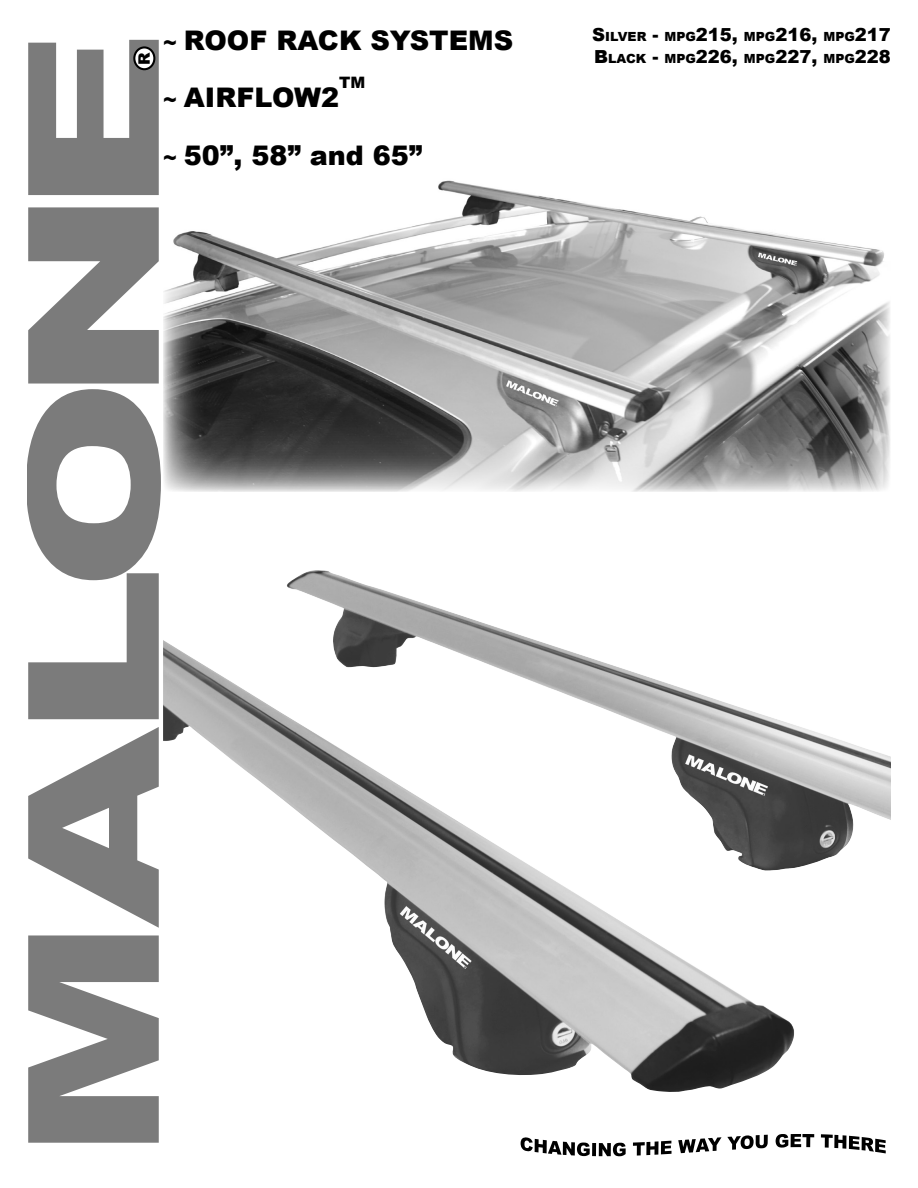
<style>
.page{position:relative;width:918px;height:1188px;background:#fff}
.page>*{position:absolute;margin:0;border:0;box-sizing:border-box;transform-origin:0 0}
.t1{font:900 182.25px "Arial";letter-spacing:-.1em;color:#7b7b7b;scale:1.41 1}
.t2{font:900 27px "Arial";color:#000}
.t3{font:900 18px "Arial";color:#000}
.t4{font:900 15.75px "Arial";color:#000}
.t5{font:900 15.75px "Arial";color:#000}
.t6{font:900 12.6px "Arial";color:#000}
.s1{font-size:21px}
.s2{font-size:18px}
.s3{font-size:12.6px}
</style>
<div class="page">
<div style="left:133px;top:46px;width:22px;height:24px;border:2px solid #000;border-radius:50%"></div>
<svg style="left:521px;top:1137px;width:69px;height:19px"></svg>
<svg style="left:592px;top:1143px;width:4px;height:13px"></svg>
<svg style="left:599px;top:1143px;width:27px;height:13px"></svg>
<svg style="left:633px;top:1141px;width:39px;height:15px"></svg>
<svg style="left:678px;top:1135px;width:90px;height:18px"></svg>
<svg style="left:776px;top:1134px;width:38px;height:14px"></svg>
<svg style="left:821px;top:1134px;width:65px;height:19px"></svg>
<img style="left:163px;top:570px;width:728px;height:508px">
<img style="left:163px;top:180px;width:727px;height:312px">
<p class="t2" style="left:163px;top:20px;width:352px"><span class="s1">~</span> ROOF RACK SYSTEMS</p>
<p class="t2" style="left:163px;top:78px;width:177px"><span class="s1">~</span> AIRFLOW2</p>
<p class="t1" style="left:-39px;top:1161px;width:805px;rotate:-90deg">MALONE</p>
<p class="t5" style="left:133px;top:65px;width:14px;rotate:-90deg">R</p>
<p class="t4" style="left:339px;top:71px;width:28px">TM</p>
<p class="t2" style="left:163px;top:136px;width:261px"><span class="s1">~</span> 50”, 58” and 65”</p>
<p class="t6" style="left:592px;top:27px;width:300px"><span class="s2">S</span>ILVER <span class="s2">-</span> MPG<span class="s2">215,</span> MPG<span class="s2">216,</span> MPG<span class="s2">217</span></p>
<p class="t3" style="left:594px;top:43px;width:298px">B<span class="s3">LACK</span> - <span class="s3">MPG</span>226, <span class="s3">MPG</span>227, <span class="s3">MPG</span>228</p>
</div>
